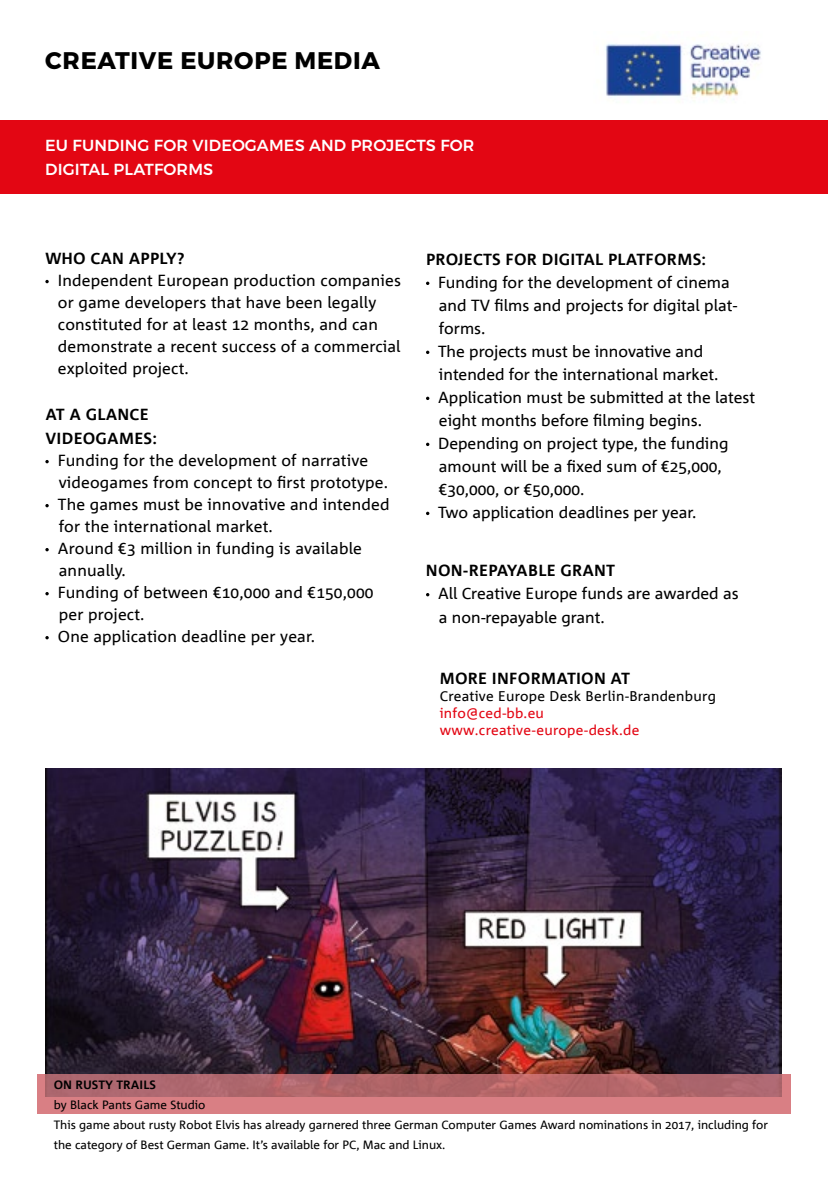
<style>
.page{position:relative;width:828px;height:1191px;background:#fff}
.page>*{position:absolute;margin:0;border:0;box-sizing:border-box;transform-origin:0 0}
.t1{font:700 24px "Montserrat";letter-spacing:.03em;color:#000}
.t2{font:16px/22px "Corpid Office";letter-spacing:.01em;color:#000}
.t3{font:700 16px/24px "Corpid Office";letter-spacing:.01em;color:#000}
.t4{font:500 16px/24px "Montserrat";letter-spacing:.01em;color:#fff}
.t5{font:14px/16.8px "Corpid Office";letter-spacing:.02em;color:#e30613}
.t6{font:14px "Corpid Office";letter-spacing:.02em;color:#000}
.t7{font:12px/20px "Corpid Office";color:#000}
.t8{font:700 12px "Corpid Office";color:#000}
</style>
<div class="page">
<div style="left:0;top:120px;width:828px;height:74px;background:#e30613"></div>
<svg style="left:45px;top:280px;width:4px;height:3px"></svg>
<svg style="left:45px;top:460px;width:4px;height:3px"></svg>
<svg style="left:45px;top:504px;width:4px;height:3px"></svg>
<svg style="left:45px;top:548px;width:4px;height:3px"></svg>
<svg style="left:45px;top:592px;width:4px;height:3px"></svg>
<svg style="left:45px;top:636px;width:4px;height:3px"></svg>
<img style="left:605px;top:43px;width:156px;height:57px">
<div style="left:37px;top:1074px;width:753px;height:40px;background:#d97f84"></div>
<img style="left:45px;top:768px;width:736px;height:306px">
<svg style="left:45px;top:1074px;width:737px;height:22px;background:#b0666b"></svg>
<h1 class="t1" style="left:45px;top:45px;width:336px">CREATIVE EUROPE MEDIA</h1>
<p class="t4" style="left:45px;top:134px;width:431px">EU FUNDING FOR VIDEOGAMES AND PROJECTS FOR<br>DIGITAL PLATFORMS</p>
<p class="t3" style="left:45px;top:247px;width:141px">WHO CAN APPLY?</p>
<p class="t2" style="left:58px;top:270px;width:344px">Independent European production companies or game developers that have been legally constituted for at least 12 months, and can demonstrate a recent success of a commercial exploited project.</p>
<p class="t3" style="left:45px;top:403px;width:113px">AT A GLANCE<br>VIDEOGAMES:</p>
<p class="t2" style="left:58px;top:450px;width:333px">Funding for the development of narrative videogames from concept to first prototype.<br>The games must be innovative and intended for the international market.<br>Around €3 million in funding is available annually.<br>Funding of between €10,000 and €150,000 per project.<br>One application deadline per year.</p>
<p class="t3" style="left:426px;top:248px;width:282px">PROJECTS FOR DIGITAL PLATFORMS:</p>
<p class="t2" style="left:438px;top:271px;width:319px;line-height:23px">Funding for the development of cinema and TV films and projects for digital plat&shy;forms.<br>The projects must be innovative and intended for the international market.<br>Application must be submitted at the latest eight months before filming begins.<br>Depending on project type, the funding amount will be a fixed sum of €25,000, €30,000, or €50,000.<br>Two application deadlines per year.</p>
<p class="t3" style="left:426px;top:559px;width:191px">NON-REPAYABLE GRANT</p>
<p class="t2" style="left:438px;top:582px;width:302px;line-height:24px">All Creative Europe funds are awarded as a non-repayable grant.</p>
<p class="t3" style="left:440px;top:667px;width:192px">MORE INFORMATION AT</p>
<p class="t6" style="left:440px;top:688px;width:278px">Creative Europe Desk Berlin-Brandenburg</p>
<p class="t5" style="left:440px;top:705px;width:201px">info@ced-bb.eu www.creative-europe-desk.de</p>
<p class="t8" style="left:54px;top:1078px;width:104px">ON RUSTY TRAILS</p>
<p class="t7" style="left:54px;top:1095px;width:716px">by Black Pants Game Studio<br>This game about rusty Robot Elvis has already garnered three German Computer Games Award nominations in 2017, including for the category of Best German Game. It’s available for PC, Mac and Linux.</p>
</div>
